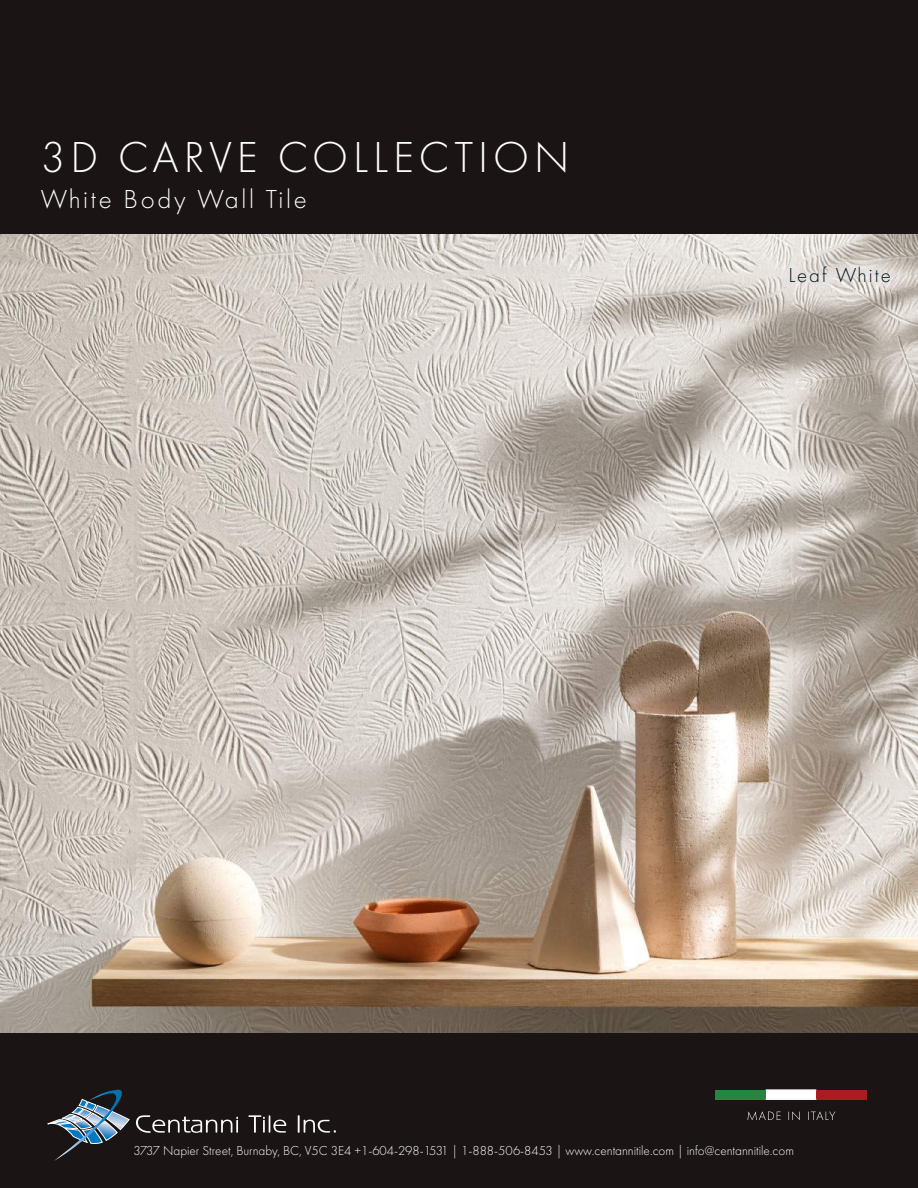
<style>
.page{position:relative;width:918px;height:1188px;background:#fff}
.page>*{position:absolute;margin:0;border:0;box-sizing:border-box;transform-origin:0 0}
.t1{font:300 45px "Futura PT";letter-spacing:.11em;color:#fff}
.t2{font:300 27px "Futura PT";letter-spacing:.1em;color:#fff}
.t3{font:300 21px "Futura PT";letter-spacing:.1em;color:#001522}
.t4{font:300 13.5px "Futura PT";color:#fff}
</style>
<div class="page">
<div style="left:0;top:0;width:918px;height:234px;background:#1a1415"></div>
<div style="left:0;top:1032px;width:918px;height:156px;background:#1a1415"></div>
<svg style="left:248px;top:1115px;width:38px;height:18px"></svg>
<svg style="left:298px;top:1115px;width:38px;height:18px"></svg>
<svg style="left:47px;top:1090px;width:191px;height:71px"></svg>
<div style="left:715px;top:1090px;width:51px;height:9px;background:#26853f"></div>
<div style="left:766px;top:1090px;width:50px;height:9px;background:#fff"></div>
<div style="left:816px;top:1090px;width:51px;height:9px;background:#a91d21"></div>
<hr style="left:766px;top:1090px;width:50px;height:1px;background:#f2f3f4">
<hr style="left:766px;top:1099px;width:50px;height:1px;background:#f2f3f4">
<svg style="left:748px;top:1111px;width:87px;height:9px"></svg>
<img style="left:0;top:234px;width:918px;height:798px">
<h1 class="t1" style="left:41px;top:132px;width:530px">3D CARVE COLLECTION</h1>
<h2 class="t2" style="left:41px;top:183px;width:267px">White Body Wall Tile</h2>
<h3 class="t3" style="left:789px;top:263px;width:104px">Leaf White</h3>
<p class="t4" style="left:134px;top:1143px;width:662px">3737 Napier Street, Burnaby, BC, V5C 3E4 +1-604-298-1531 | 1-888-506-8453 | www.centannitile.com | info@centannitile.com</p>
</div>
